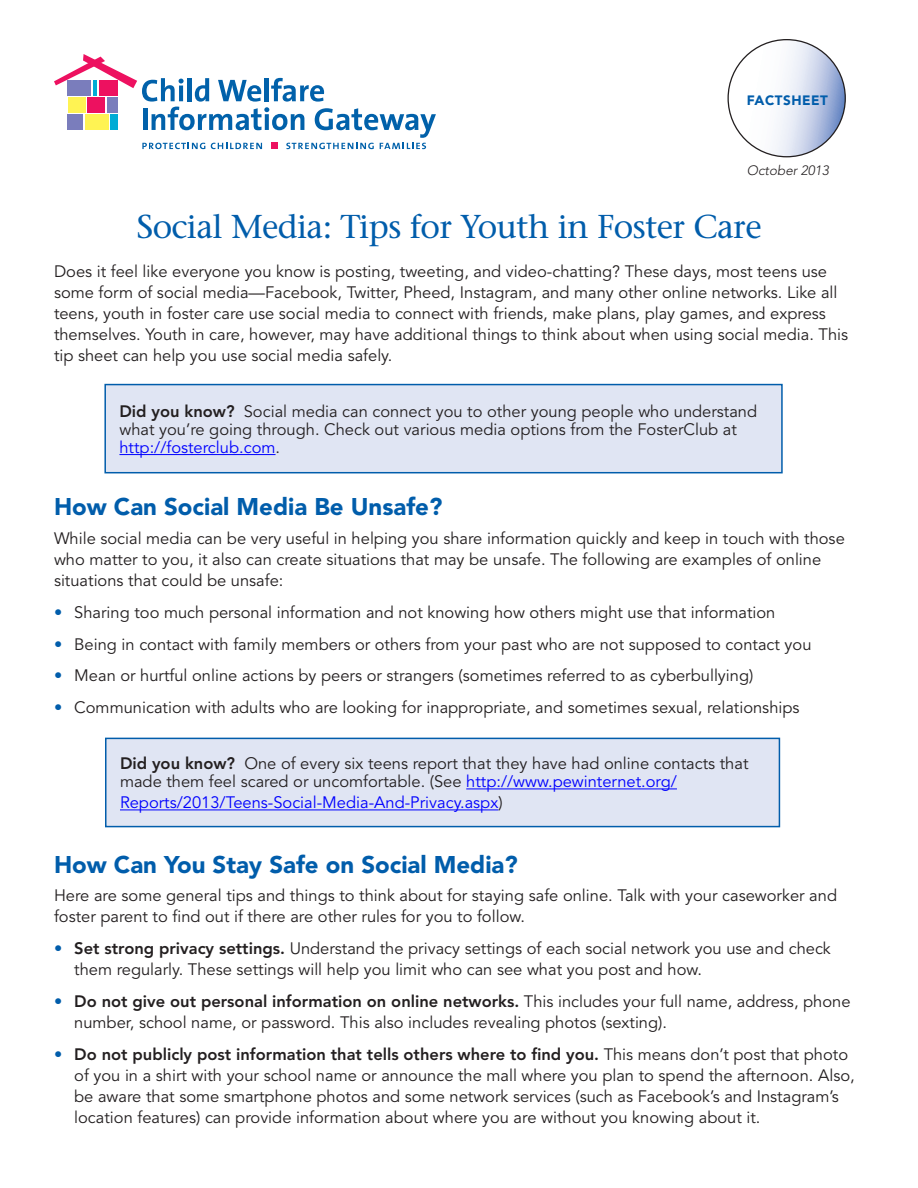
<style>
.page{position:relative;width:918px;height:1188px;background:#fff}
.page>*{position:absolute;margin:0;border:0;box-sizing:border-box;transform-origin:0 0}
.t1{font:33px "Stone Serif";letter-spacing:-.02em;color:#015dab}
.t2{font:900 24px "Avenir";color:#015dab}
.Body_copy{font:16.5px/21px "Avenir";color:#231f20}
.Body_copy-2{font:16.5px "Avenir";color:#00f}
.t3{font:italic 300 13.5px "Avenir";color:#231f20}
.t4{font:900 13.5px "Avenir";letter-spacing:.04em;color:#015dab}
.s1{font-weight:800}
.s2{color:#00f}
.s3{color:#015dab}
.s4{color:#231f20}
.s5{font-weight:800;color:#015dab}
</style>
<div class="page">
<svg style="left:54px;top:54px;width:382px;height:95px"></svg>
<div style="left:271px;top:143px;width:7px;height:6px;background:#ed1160"></div>
<svg style="left:728px;top:40px;width:117px;height:117px"></svg>
<div style="left:105px;top:385px;width:677px;height:88px;background:#e0e5f3"></div>
<hr style="left:119px;top:454px;width:157px;height:1px;background:#00f">
<div style="left:104px;top:384px;width:679px;height:89px;border:2px solid #015dab"></div>
<div style="left:106px;top:738px;width:673px;height:89px;background:#e0e5f3"></div>
<hr style="left:466px;top:789px;width:211px;height:1px;background:#00f">
<hr style="left:120px;top:810px;width:378px;height:1px;background:#00f">
<div style="left:105px;top:738px;width:675px;height:89px;border:2px solid #015dab"></div>
<p class="t4" style="left:747px;top:93px;width:83px">FACTSHEET</p>
<p class="t3" style="left:747px;top:163px;width:84px">October 2013</p>
<h1 class="t1" style="left:137px;top:207px;width:626px">Social Media: Tips for Youth in Foster Care</h1>
<p class="Body_copy" style="left:54px;top:261px;width:796px">Does it feel like everyone you know is posting, tweeting, and video-chatting? These days, most teens use some form of social media—Facebook, Twitter, Pheed, Instagram, and many other online networks. Like all teens, youth in foster care use social media to connect with friends, make plans, play games, and express themselves. Youth in care, however, may have additional things to think about when using social media. This tip sheet can help you use social media safely.</p>
<p class="Body_copy" style="left:119px;top:403px;width:639px;line-height:18px"><span class="s1">Did you know?</span> Social media can connect you to other young people who understand what you’re going through. Check out various media options from the FosterClub at <span class="s2">http://fosterclub.com</span>.</p>
<h2 class="t2" style="left:54px;top:493px;width:390px">How Can Social Media Be Unsafe?</h2>
<p class="Body_copy" style="left:54px;top:528px;width:792px">While social media can be very useful in helping you share information quickly and keep in touch with those who matter to you, it also can create situations that may be unsafe. The following are examples of online situations that could be unsafe:</p>
<p class="Body_copy" style="left:54px;top:602px;width:723px"><span class="s3">•</span> Sharing too much personal information and not knowing how others might use that information</p>
<p class="Body_copy" style="left:54px;top:634px;width:759px"><span class="s3">•</span> Being in contact with family members or others from your past who are not supposed to contact you</p>
<p class="Body_copy" style="left:54px;top:666px;width:701px"><span class="s3">•</span> Mean or hurtful online actions by peers or strangers (sometimes referred to as cyberbullying)</p>
<p class="Body_copy" style="left:54px;top:697px;width:747px"><span class="s3">•</span> Communication with adults who are looking for inappropriate, and sometimes sexual, relationships</p>
<p class="Body_copy" style="left:120px;top:755px;width:630px;line-height:18px"><span class="s1">Did you know?</span> One of every six teens report that they have had online contacts that made them feel scared or uncomfortable. (See <span class="s2">http://www.pewinternet.org/</span></p>
<p class="Body_copy-2" style="left:120px;top:793px;width:384px">Reports/2013/Teens-Social-Media-And-Privacy.aspx<span class="s4">)</span></p>
<h2 class="t2" style="left:54px;top:850px;width:465px">How Can You Stay Safe on Social Media?</h2>
<p class="Body_copy" style="left:54px;top:885px;width:785px">Here are some general tips and things to think about for staying safe online. Talk with your caseworker and foster parent to find out if there are other rules for you to follow.</p>
<p class="Body_copy" style="left:74px;top:938px;width:758px;text-indent:-20px"><span class="s5">•</span> <span class="s1">Set strong privacy settings.</span> Understand the privacy settings of each social network you use and check them regularly. These settings will help you limit who can see what you post and how.</p>
<p class="Body_copy" style="left:74px;top:991px;width:778px;text-indent:-20px"><span class="s5">•</span> <span class="s1">Do not give out personal information on online networks.</span> This includes your full name, address, phone number, school name, or password. This also includes revealing photos (sexting).</p>
<p class="Body_copy" style="left:74px;top:1044px;width:782px;text-indent:-20px"><span class="s5">•</span> <span class="s1">Do not publicly post information that tells others where to find you.</span> This means don’t post that photo of you in a shirt with your school name or announce the mall where you plan to spend the afternoon. Also, be aware that some smartphone photos and some network services (such as Facebook’s and Instagram’s location features) can provide information about where you are without you knowing about it.</p>
</div>
